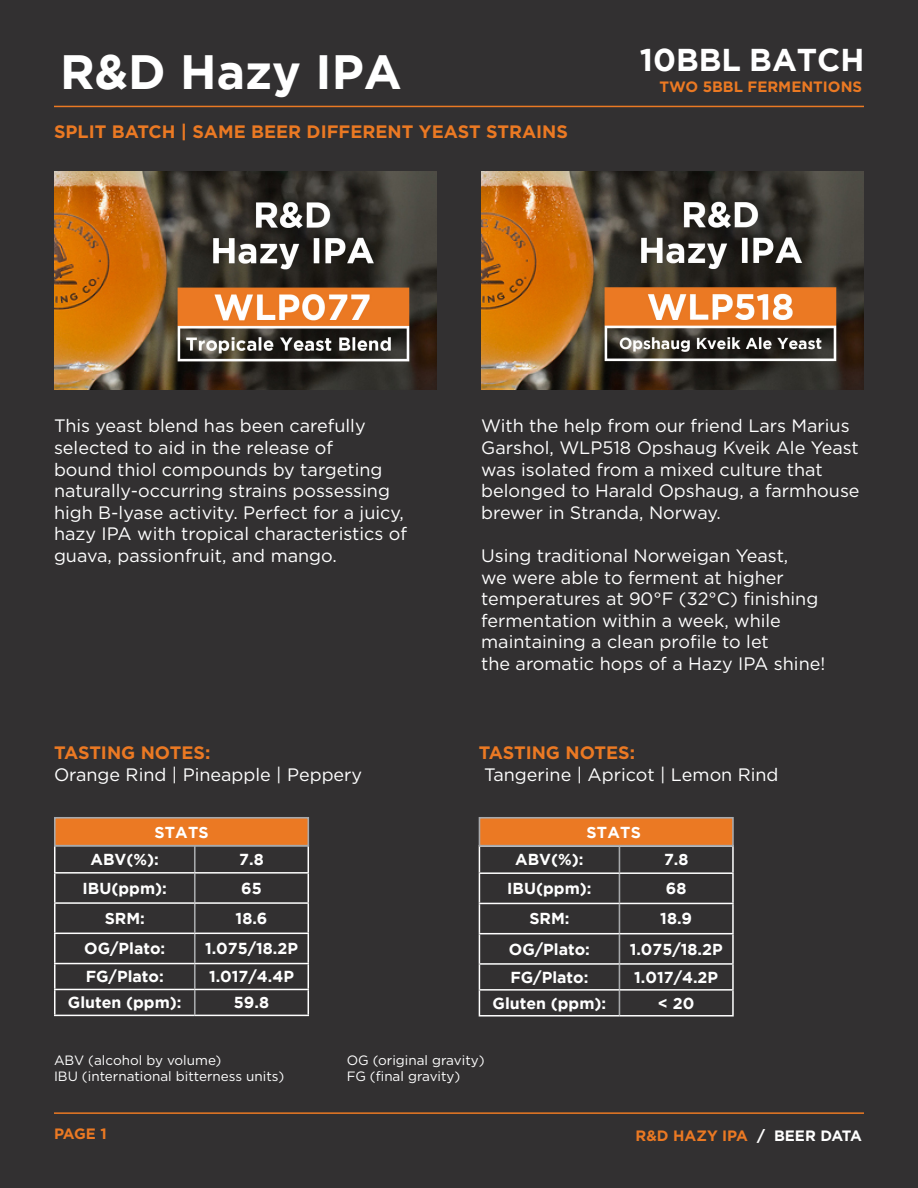
<style>
.page{position:relative;width:918px;height:1188px;background:#323031}
.page>*{position:absolute;margin:0;border:0;box-sizing:border-box;transform-origin:0 0}
.t1{font:700 48px "Gotham";color:#fff}
.t2{font:700 31.5px "Gotham";color:#fff}
.t3{font:18px/21.6px "Gotham";color:#fff}
.t4{font:700 18px "Gotham";color:#eb7923}
.t5{font:700 15.9px "Gotham";color:#fff}
.t6{font:700 15px "Gotham";color:#eb7923}
.t7{font:13.5px "Gotham";color:#fff}
.s1{color:#fff}
</style>
<div class="page">
<img style="left:481px;top:171px;width:383px;height:219px">
<img style="left:54px;top:171px;width:383px;height:219px">
<hr style="left:54px;top:106px;width:810px;height:1px;background:#eb7923">
<hr style="left:54px;top:1112px;width:810px;height:2px;background:#eb7923">
<hr style="left:194px;top:846px;width:2px;height:26px;background:#a7a9ac">
<hr style="left:194px;top:874px;width:2px;height:28px;background:#a7a9ac">
<hr style="left:194px;top:904px;width:2px;height:29px;background:#a7a9ac">
<hr style="left:194px;top:934px;width:2px;height:29px;background:#a7a9ac">
<hr style="left:194px;top:964px;width:2px;height:25px;background:#a7a9ac">
<hr style="left:194px;top:990px;width:2px;height:25px;background:#a7a9ac">
<hr style="left:54px;top:846px;width:2px;height:26px;background:#fff">
<hr style="left:54px;top:872px;width:141px;height:2px;background:#fff">
<hr style="left:54px;top:874px;width:2px;height:28px;background:#fff">
<hr style="left:195px;top:872px;width:114px;height:2px;background:#fff">
<hr style="left:54px;top:902px;width:141px;height:2px;background:#fff">
<hr style="left:54px;top:904px;width:2px;height:29px;background:#fff">
<hr style="left:195px;top:902px;width:114px;height:2px;background:#fff">
<hr style="left:54px;top:933px;width:141px;height:1px;background:#fff">
<hr style="left:54px;top:934px;width:2px;height:29px;background:#fff">
<hr style="left:195px;top:933px;width:114px;height:1px;background:#fff">
<hr style="left:54px;top:963px;width:141px;height:1px;background:#fff">
<hr style="left:54px;top:964px;width:2px;height:25px;background:#fff">
<hr style="left:195px;top:963px;width:114px;height:1px;background:#fff">
<hr style="left:54px;top:989px;width:141px;height:1px;background:#fff">
<hr style="left:54px;top:990px;width:2px;height:25px;background:#fff">
<hr style="left:195px;top:989px;width:114px;height:1px;background:#fff">
<svg style="left:308px;top:846px;width:1px;height:169px"></svg>
<hr style="left:54px;top:1015px;width:141px;height:1px;background:#fff">
<hr style="left:195px;top:1015px;width:114px;height:1px;background:#fff">
<svg style="left:619px;top:847px;width:1px;height:168px"></svg>
<hr style="left:479px;top:845px;width:140px;height:2px;background:#fff">
<hr style="left:619px;top:845px;width:115px;height:2px;background:#fff">
<hr style="left:732px;top:847px;width:2px;height:25px;background:#fff">
<hr style="left:479px;top:872px;width:140px;height:2px;background:#fff">
<hr style="left:619px;top:872px;width:115px;height:2px;background:#fff">
<hr style="left:732px;top:874px;width:2px;height:29px;background:#fff">
<hr style="left:479px;top:903px;width:140px;height:1px;background:#fff">
<hr style="left:619px;top:903px;width:115px;height:1px;background:#fff">
<hr style="left:732px;top:904px;width:2px;height:29px;background:#fff">
<hr style="left:479px;top:933px;width:140px;height:1px;background:#fff">
<hr style="left:619px;top:933px;width:115px;height:1px;background:#fff">
<hr style="left:732px;top:934px;width:2px;height:29px;background:#fff">
<hr style="left:479px;top:963px;width:140px;height:2px;background:#fff">
<hr style="left:619px;top:963px;width:115px;height:2px;background:#fff">
<hr style="left:732px;top:965px;width:2px;height:24px;background:#fff">
<hr style="left:479px;top:989px;width:140px;height:2px;background:#fff">
<svg style="left:479px;top:847px;width:1px;height:168px"></svg>
<hr style="left:619px;top:989px;width:115px;height:2px;background:#fff">
<hr style="left:732px;top:991px;width:2px;height:24px;background:#fff">
<hr style="left:479px;top:1015px;width:140px;height:2px;background:#fff">
<hr style="left:619px;top:1015px;width:115px;height:2px;background:#fff">
<div style="left:54px;top:817px;width:255px;height:29px;background:#eb7923;border:2px solid #a7a9ac"></div>
<div style="left:479px;top:817px;width:255px;height:29px;background:#eb7923;border:2px solid #a7a9ac"></div>
<p class="t1" style="left:60px;top:44px;width:343px">R&amp;D Hazy IPA</p>
<p class="t4" style="left:54px;top:120px;width:516px">SPLIT BATCH | SAME BEER DIFFERENT YEAST STRAINS</p>
<p class="t2" style="left:640px;top:42px;width:226px">10BBL BATCH</p>
<p class="t6" style="left:659px;top:77px;width:204px">TWO 5BBL FERMENTIONS</p>
<p class="t3" style="left:54px;top:415px;width:313px">This yeast blend has been carefully</p>
<p class="t3" style="left:54px;top:436px;width:281px">selected to aid in the release of</p>
<p class="t3" style="left:54px;top:458px;width:330px">bound thiol compounds by targeting</p>
<p class="t3" style="left:54px;top:480px;width:337px">naturally-occurring strains possessing</p>
<p class="t3" style="left:54px;top:501px;width:351px">high B-lyase activity. Perfect for a juicy,</p>
<p class="t3" style="left:54px;top:523px;width:355px">hazy IPA with tropical characteristics of</p>
<p class="t3" style="left:54px;top:544px;width:284px">guava, passionfruit, and mango.</p>
<p class="t4" style="left:54px;top:741px;width:158px">TASTING NOTES:</p>
<p class="t3" style="left:54px;top:763px;width:310px">Orange Rind | Pineapple | Peppery</p>
<p class="t3" style="left:481px;top:415px;width:370px">With the help from our friend Lars Marius</p>
<p class="t3" style="left:481px;top:436px;width:379px">Garshol, WLP518 Opshaug Kveik Ale Yeast</p>
<p class="t3" style="left:481px;top:458px;width:343px">was isolated from a mixed culture that</p>
<p class="t3" style="left:481px;top:480px;width:380px">belonged to Harald Opshaug, a farmhouse</p>
<p class="t3" style="left:481px;top:501px;width:241px">brewer in Stranda, Norway.</p>
<p class="t3" style="left:481px;top:544px;width:339px">Using traditional Norweigan Yeast, we were able to ferment at higher temperatures at 90°F (32°C) finishing fermentation within a week, while maintaining a clean profile to let</p>
<p class="t3" style="left:481px;top:652px;width:346px">the aromatic hops of a Hazy IPA shine!</p>
<p class="t4" style="left:479px;top:741px;width:158px">TASTING NOTES:</p>
<p class="t3" style="left:484px;top:763px;width:296px">Tangerine | Apricot | Lemon Rind</p>
<p class="t5" style="left:154px;top:823px;width:56px">STATS</p>
<p class="t5" style="left:587px;top:823px;width:56px">STATS</p>
<p class="t5" style="left:91px;top:850px;width:70px">ABV(%):</p>
<p class="t5" style="left:239px;top:850px;width:26px">7.8</p>
<p class="t5" style="left:83px;top:879px;width:86px">IBU(ppm):</p>
<p class="t5" style="left:241px;top:879px;width:22px">65</p>
<p class="t5" style="left:105px;top:909px;width:42px">SRM:</p>
<p class="t5" style="left:236px;top:909px;width:33px">18.6</p>
<p class="t5" style="left:84px;top:939px;width:83px">OG/Plato:</p>
<p class="t5" style="left:205px;top:939px;width:94px">1.075/18.2P</p>
<p class="t5" style="left:86px;top:967px;width:80px">FG/Plato:</p>
<p class="t5" style="left:209px;top:967px;width:86px">1.017/4.4P</p>
<p class="t5" style="left:68px;top:993px;width:115px">Gluten (ppm):</p>
<p class="t5" style="left:234px;top:993px;width:37px">59.8</p>
<p class="t7" style="left:54px;top:1051px;width:169px">ABV (alcohol by volume)</p>
<p class="t7" style="left:54px;top:1068px;width:232px">IBU (international bitterness units)</p>
<p class="t5" style="left:515px;top:851px;width:70px">ABV(%):</p>
<p class="t5" style="left:664px;top:851px;width:26px">7.8</p>
<p class="t5" style="left:507px;top:879px;width:86px">IBU(ppm):</p>
<p class="t5" style="left:666px;top:879px;width:22px">68</p>
<p class="t5" style="left:529px;top:910px;width:42px">SRM:</p>
<p class="t5" style="left:660px;top:910px;width:33px">18.9</p>
<p class="t5" style="left:509px;top:940px;width:83px">OG/Plato:</p>
<p class="t5" style="left:630px;top:940px;width:94px">1.075/18.2P</p>
<p class="t5" style="left:510px;top:968px;width:80px">FG/Plato:</p>
<p class="t5" style="left:634px;top:968px;width:85px">1.017/4.2P</p>
<p class="t5" style="left:493px;top:994px;width:115px">Gluten (ppm):</p>
<p class="t5" style="left:658px;top:994px;width:38px">&lt; 20</p>
<p class="t7" style="left:347px;top:1051px;width:139px">OG (original gravity)</p>
<p class="t7" style="left:347px;top:1068px;width:115px">FG (final gravity)</p>
<p class="t6" style="left:54px;top:1123px;width:54px">PAGE 1</p>
<p class="t6" style="left:636px;top:1126px;width:228px">R&amp;D HAZY IPA <span class="s1">/ BEER DATA</span></p>
</div>
